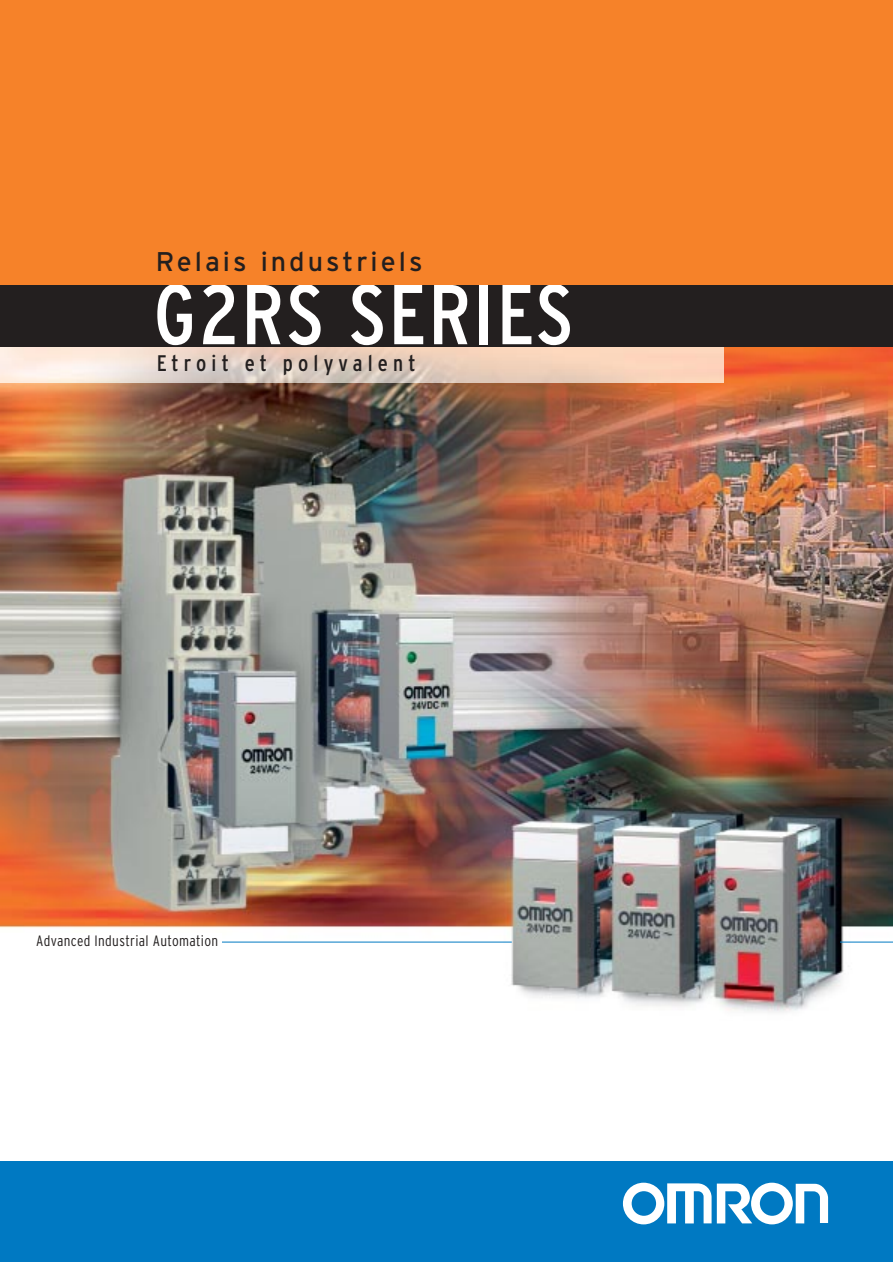
<style>
.page{position:relative;width:893px;height:1262px;background:#fff}
.page>*{position:absolute;margin:0;border:0;box-sizing:border-box;transform-origin:0 0}
.t1{font:condensed 84.6px "Interstate";letter-spacing:.025em;color:#fff}
.t2{font:27px "Interstate";letter-spacing:.11em;color:#231f1f}
.t3{font:condensed 22.5px "Interstate";letter-spacing:.23em;color:#231f1f}
.t4{font:300 condensed 15px "Interstate";letter-spacing:.025em;color:#231f1f}
</style>
<div class="page">
<div style="left:0;top:285px;width:892px;height:64px;background:#231f1f"></div>
<img style="left:0;top:348px;width:892px;height:664px">
<img style="left:0;top:348px;width:723px;height:35px">
<div style="left:0;top:0;width:892px;height:285px;background:#f68229"></div>
<hr style="left:0;top:941px;width:511px;height:1px;background:#0079c2">
<hr style="left:840px;top:941px;width:52px;height:1px;background:#0079c2">
<div style="left:0;top:1161px;width:892px;height:100px;background:#0079c2"></div>
<svg style="left:623px;top:1182px;width:205px;height:42px"></svg>
<div style="left:0;top:932px;width:222px;height:19px;background:#fff"></div>
<h2 class="t2" style="left:156px;top:251px;width:268px">Relais industriels</h2>
<h1 class="t1" style="left:153px;top:283px;width:421px">G2RS SERIES</h1>
<h3 class="t3" style="left:157px;top:355px;width:260px">Etroit et polyvalent</h3>
<p class="t4" style="left:36px;top:935px;width:183px">Advanced Industrial Automation</p>
</div>
